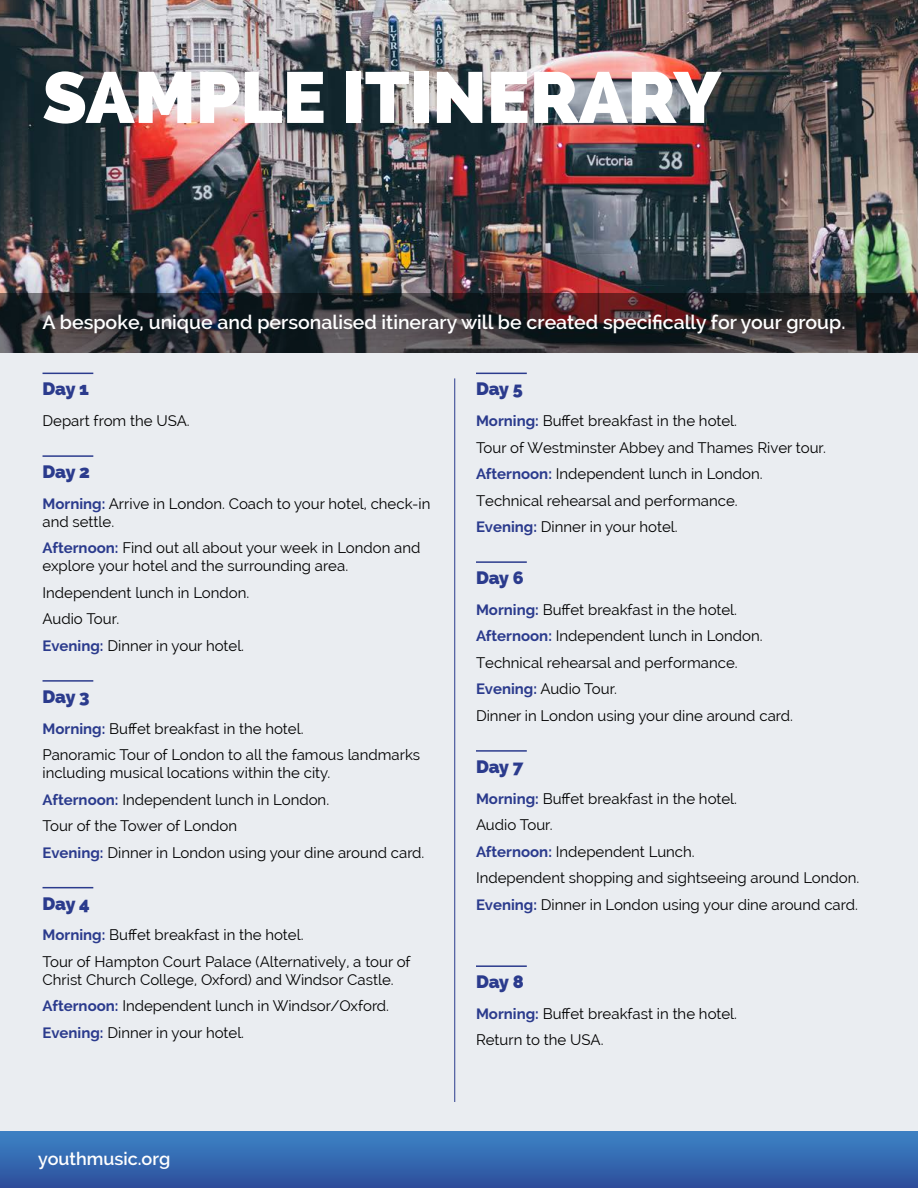
<style>
.page{position:relative;width:918px;height:1188px;background:#fff}
.page>*{position:absolute;margin:0;border:0;box-sizing:border-box;transform-origin:0 0}
.main_head_2{font:800 72px "Raleway";color:#fff}
.standfirst{font:600 19.5px "Raleway";color:#fff}
.body__itinerary_day{font:800 18px "Raleway";letter-spacing:-.015em;color:#2b3b8d}
.t1{font:600 18px "Raleway";color:#fff}
.body__itinerary{font:15px/18px "Raleway";color:#000}
.s1{font-weight:700;color:#2b3b8d}
</style>
<div class="page">
<div style="left:0;top:327px;width:918px;height:818px;background:#eaedf1"></div>
<img style="left:0;top:0;width:918px;height:293px">
<div style="left:0;top:1131px;width:918px;height:57px;background:linear-gradient(to bottom,#3d84c6,#2d4d9b)"></div>
<hr style="left:43px;top:373px;width:50px;height:1px;background:#2b3b8d">
<hr style="left:43px;top:455px;width:50px;height:2px;background:#2b3b8d">
<hr style="left:43px;top:680px;width:50px;height:2px;background:#2b3b8d">
<hr style="left:43px;top:887px;width:50px;height:1px;background:#2b3b8d">
<hr style="left:476px;top:373px;width:51px;height:1px;background:#2b3b8d">
<hr style="left:476px;top:561px;width:51px;height:2px;background:#2b3b8d">
<hr style="left:476px;top:750px;width:51px;height:2px;background:#2b3b8d">
<hr style="left:476px;top:965px;width:51px;height:2px;background:#2b3b8d">
<hr style="left:454px;top:378px;width:1px;height:724px;background:#2b3b8d">
<svg style="left:0;top:293px;width:918px;height:60px;background:#322d31"></svg>
<p class="main_head_2" style="left:43px;top:56px;width:680px">SAMPLE ITINERARY</p>
<p class="standfirst" style="left:43px;top:311px;width:805px">A bespoke, unique and personalised itinerary will be created specifically for your group.</p>
<p class="body__itinerary_day" style="left:43px;top:379px;width:48px">Day 1</p>
<p class="body__itinerary" style="left:43px;top:412px;width:149px">Depart from the USA.</p>
<p class="body__itinerary_day" style="left:43px;top:461px;width:49px">Day 2</p>
<p class="body__itinerary" style="left:43px;top:495px;width:389px"><span class="s1">Morning:</span> Arrive in London. Coach to your hotel, check-in and settle.</p>
<p class="body__itinerary" style="left:43px;top:539px;width:380px"><span class="s1">Afternoon:</span> Find out all about your week in London and explore your hotel and the surrounding area.</p>
<p class="body__itinerary" style="left:43px;top:584px;width:208px">Independent lunch in London.</p>
<p class="body__itinerary" style="left:43px;top:610px;width:78px">Audio Tour.</p>
<p class="body__itinerary" style="left:43px;top:637px;width:203px"><span class="s1">Evening:</span> Dinner in your hotel.</p>
<p class="body__itinerary_day" style="left:43px;top:686px;width:49px">Day 3</p>
<p class="body__itinerary" style="left:43px;top:719px;width:263px"><span class="s1">Morning:</span> Buffet breakfast in the hotel.</p>
<p class="body__itinerary" style="left:43px;top:746px;width:379px">Panoramic Tour of London to all the famous landmarks including musical locations within the city.</p>
<p class="body__itinerary" style="left:43px;top:790px;width:288px"><span class="s1">Afternoon:</span> Independent lunch in London.</p>
<p class="body__itinerary" style="left:43px;top:817px;width:196px">Tour of the Tower of London</p>
<p class="body__itinerary" style="left:43px;top:843px;width:383px"><span class="s1">Evening:</span> Dinner in London using your dine around card.</p>
<p class="body__itinerary_day" style="left:43px;top:893px;width:49px">Day 4</p>
<p class="body__itinerary" style="left:43px;top:926px;width:263px"><span class="s1">Morning:</span> Buffet breakfast in the hotel.</p>
<p class="body__itinerary" style="left:43px;top:953px;width:370px">Tour of Hampton Court Palace (Alternatively, a tour of<br>Christ Church College, Oxford) and Windsor Castle.</p>
<p class="body__itinerary" style="left:43px;top:997px;width:348px"><span class="s1">Afternoon:</span> Independent lunch in Windsor/Oxford.</p>
<p class="body__itinerary" style="left:43px;top:1024px;width:203px"><span class="s1">Evening:</span> Dinner in your hotel.</p>
<p class="t1" style="left:38px;top:1148px;width:134px">youthmusic.org</p>
<p class="body__itinerary_day" style="left:476px;top:379px;width:48px">Day 5</p>
<p class="body__itinerary" style="left:476px;top:412px;width:263px"><span class="s1">Morning:</span> Buffet breakfast in the hotel.</p>
<p class="body__itinerary" style="left:476px;top:438px;width:351px">Tour of Westminster Abbey and Thames River tour.</p>
<p class="body__itinerary" style="left:476px;top:465px;width:288px"><span class="s1">Afternoon:</span> Independent lunch in London.</p>
<p class="body__itinerary" style="left:476px;top:491px;width:263px">Technical rehearsal and performance.</p>
<p class="body__itinerary" style="left:476px;top:518px;width:203px"><span class="s1">Evening:</span> Dinner in your hotel.</p>
<p class="body__itinerary_day" style="left:476px;top:567px;width:49px">Day 6</p>
<p class="body__itinerary" style="left:476px;top:601px;width:263px"><span class="s1">Morning:</span> Buffet breakfast in the hotel.</p>
<p class="body__itinerary" style="left:476px;top:627px;width:288px"><span class="s1">Afternoon:</span> Independent lunch in London.</p>
<p class="body__itinerary" style="left:476px;top:654px;width:263px">Technical rehearsal and performance.</p>
<p class="body__itinerary" style="left:476px;top:680px;width:143px"><span class="s1">Evening:</span> Audio Tour.</p>
<p class="body__itinerary" style="left:476px;top:707px;width:319px">Dinner in London using your dine around card.</p>
<p class="body__itinerary_day" style="left:476px;top:756px;width:49px">Day 7</p>
<p class="body__itinerary" style="left:476px;top:789px;width:263px"><span class="s1">Morning:</span> Buffet breakfast in the hotel.</p>
<p class="body__itinerary" style="left:476px;top:816px;width:78px">Audio Tour.</p>
<p class="body__itinerary" style="left:476px;top:842px;width:220px"><span class="s1">Afternoon:</span> Independent Lunch.</p>
<p class="body__itinerary" style="left:476px;top:869px;width:385px">Independent shopping and sightseeing around London.</p>
<p class="body__itinerary" style="left:476px;top:895px;width:383px"><span class="s1">Evening:</span> Dinner in London using your dine around card.</p>
<p class="body__itinerary_day" style="left:476px;top:971px;width:49px">Day 8</p>
<p class="body__itinerary" style="left:476px;top:1005px;width:263px"><span class="s1">Morning:</span> Buffet breakfast in the hotel.</p>
<p class="body__itinerary" style="left:476px;top:1031px;width:129px">Return to the USA.</p>
</div>
